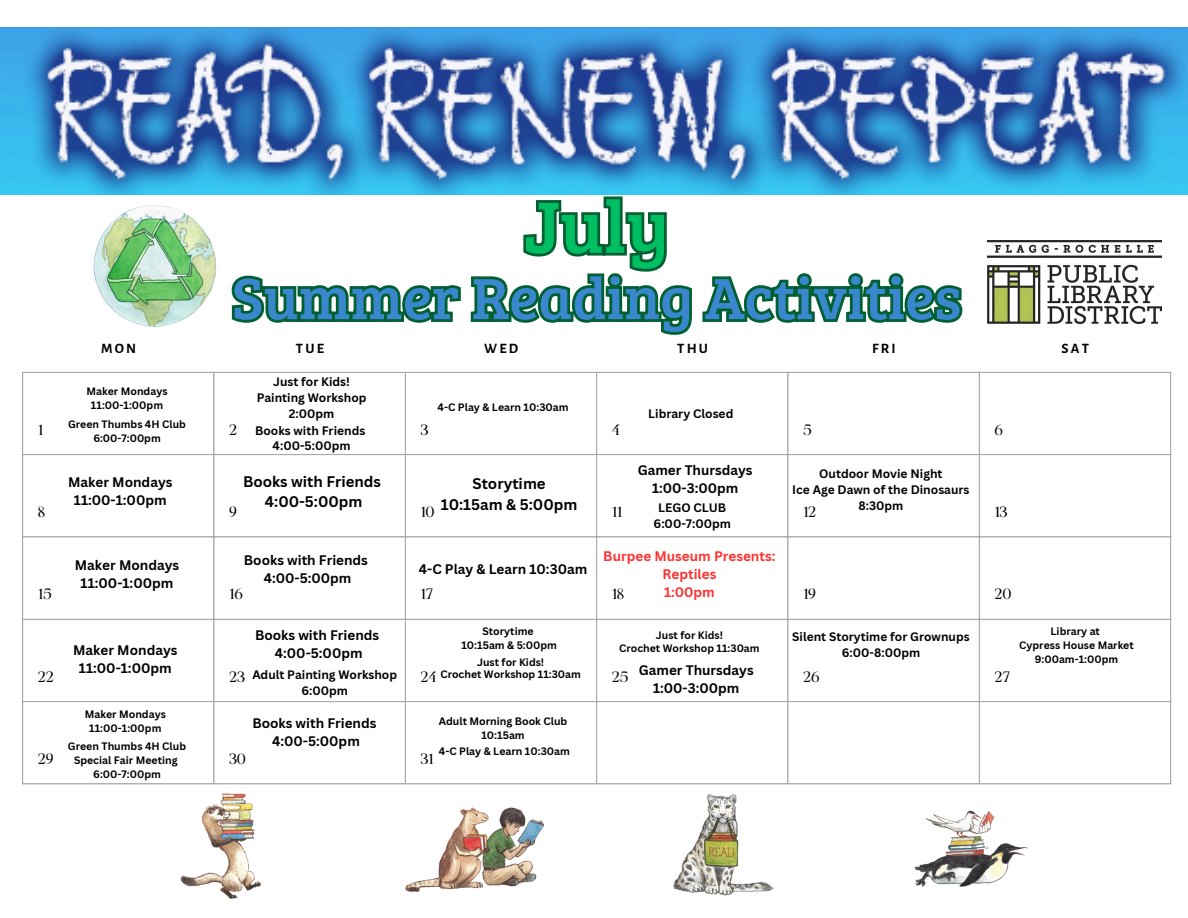
<style>
.page{position:relative;width:1188px;height:918px;background:#fff}
.page>*{position:absolute;margin:0;border:0;box-sizing:border-box;transform-origin:0 0}
.t1{font:75px "Bree Serif";color:#00bf63}
.t2{font:60.15px "Bree Serif";color:#3b87ce}
.t3{font:700 15px/20.2px "Canva Sans";color:#000;text-align:center}
.t4{font:14.4px "Maharlika";color:#000001}
.t5{font:700 14.4px "Alegreya Sans";letter-spacing:.15em;color:#000001}
.t6{font:700 13.5px/18px "Canva Sans";color:#000;text-align:center}
.t7{font:700 13.5px/18px "Canva Sans";color:#ff3131;text-align:center}
.t8{font:700 12px/15.9px "Canva Sans";color:#000;text-align:center}
.t9{font:700 10.5px "Canva Sans";color:#000}
</style>
<div class="page">
<hr style="left:22px;top:373px;width:1px;height:410px;background:#a6a6a6">
<hr style="left:214px;top:373px;width:1px;height:410px;background:#a6a6a6">
<hr style="left:405px;top:373px;width:1px;height:410px;background:#a6a6a6">
<hr style="left:596px;top:373px;width:1px;height:410px;background:#a6a6a6">
<hr style="left:788px;top:373px;width:1px;height:410px;background:#a6a6a6">
<hr style="left:979px;top:373px;width:1px;height:410px;background:#a6a6a6">
<hr style="left:1170px;top:373px;width:1px;height:410px;background:#a6a6a6">
<hr style="left:22px;top:372px;width:1149px;height:1px;background:#a6a6a6">
<hr style="left:22px;top:454px;width:1149px;height:1px;background:#a6a6a6">
<hr style="left:22px;top:537px;width:1149px;height:1px;background:#a6a6a6">
<hr style="left:22px;top:619px;width:1149px;height:1px;background:#a6a6a6">
<hr style="left:22px;top:701px;width:1149px;height:1px;background:#a6a6a6">
<hr style="left:22px;top:783px;width:1149px;height:1px;background:#a6a6a6">
<img style="left:0;top:28px;width:1188px;height:166px">
<img style="left:93px;top:205px;width:124px;height:122px">
<img style="left:180px;top:793px;width:82px;height:106px">
<img style="left:404px;top:784px;width:142px;height:108px">
<img style="left:673px;top:794px;width:101px;height:102px">
<img style="left:914px;top:810px;width:114px;height:77px">
<svg style="left:521px;top:194px;width:149px;height:75px"></svg>
<svg style="left:231px;top:269px;width:732px;height:66px"></svg>
<img style="left:987px;top:241px;width:175px;height:83px">
<p class="t1" style="left:524px;top:172px;width:147px">July</p>
<p class="t2" style="left:232px;top:254px;width:731px">Summer Reading Activities</p>
<p class="t5" style="left:101px;top:342px;width:37px">MON</p>
<h1 class="t5" style="left:296px;top:342px;width:30px">TUE</h1>
<p class="t5" style="left:484px;top:342px;width:36px">WED</p>
<p class="t5" style="left:677px;top:342px;width:32px">THU</p>
<p class="t5" style="left:872px;top:342px;width:25px">FRI</p>
<p class="t5" style="left:1062px;top:342px;width:29px">SAT</p>
<h4 class="t8" style="left:257px;top:374px;width:111px">Just for Kids!<br>Painting Workshop<br>2:00pm</h4>
<h4 class="t9" style="left:86px;top:384px;width:83px">Maker Mondays</h4>
<h4 class="t9" style="left:91px;top:398px;width:74px">11:00-1:00pm</h4>
<h2 class="t9" style="left:438px;top:400px;width:133px">4-C Play &amp; Learn 10:30am</h2>
<p class="t8" style="left:648px;top:406px;width:87px">Library Closed</p>
<h2 class="t9" style="left:68px;top:416px;width:119px">Green Thumbs 4H Club</h2>
<h3 class="t9" style="left:93px;top:430px;width:69px">6:00-7:00pm</h3>
<p class="t4" style="left:38px;top:424px;width:7px">1</p>
<p class="t4" style="left:229px;top:424px;width:10px">2</p>
<p class="t4" style="left:420px;top:424px;width:9px">3</p>
<p class="t4" style="left:612px;top:424px;width:9px">4</p>
<p class="t4" style="left:803px;top:424px;width:10px">5</p>
<p class="t4" style="left:994px;top:424px;width:10px">6</p>
<p class="t8" style="left:255px;top:422px;width:112px">Books with Friends<br>4:00-5:00pm</p>
<p class="t3" style="left:243px;top:471px;width:139px">Books with Friends<br>4:00-5:00pm</p>
<p class="t6" style="left:638px;top:461px;width:116px">Gamer Thursdays<br>1:00-3:00pm</p>
<h2 class="t8" style="left:792px;top:466px;width:179px">Outdoor Movie Night<br>Ice Age Dawn of the Dinosaurs<br>8:30pm</h2>
<h2 class="t6" style="left:68px;top:473px;width:106px">Maker Mondays<br>11:00-1:00pm</h2>
<h4 class="t3" style="left:441px;top:473px;width:138px">Storytime<br>10:15am &amp; 5:00pm</h4>
<p class="t8" style="left:654px;top:499px;width:79px">LEGO CLUB<br>6:00-7:00pm</p>
<p class="t4" style="left:38px;top:506px;width:9px">8</p>
<p class="t4" style="left:229px;top:506px;width:9px">9</p>
<p class="t4" style="left:420px;top:506px;width:16px">10</p>
<p class="t4" style="left:612px;top:506px;width:12px">11</p>
<p class="t4" style="left:803px;top:506px;width:15px">12</p>
<p class="t4" style="left:994px;top:506px;width:15px">13</p>
<h2 class="t7" style="left:603px;top:547px;width:174px">Burpee Museum Presents:<br>Reptiles<br>1:00pm</h2>
<p class="t6" style="left:244px;top:551px;width:126px">Books with Friends<br>4:00-5:00pm</p>
<h3 class="t6" style="left:75px;top:556px;width:106px">Maker Mondays<br>11:00-1:00pm</h3>
<h3 class="t6" style="left:419px;top:560px;width:170px">4-C Play &amp; Learn 10:30am</h3>
<p class="t4" style="left:38px;top:588px;width:15px">15</p>
<p class="t4" style="left:229px;top:588px;width:15px">16</p>
<p class="t4" style="left:420px;top:588px;width:14px">17</p>
<p class="t4" style="left:612px;top:588px;width:14px">18</p>
<p class="t4" style="left:803px;top:588px;width:15px">19</p>
<p class="t4" style="left:994px;top:588px;width:19px">20</p>
<p class="t9" style="left:482px;top:624px;width:53px">Storytime</p>
<p class="t9" style="left:461px;top:638px;width:97px">10:15am &amp; 5:00pm</p>
<h4 class="t6" style="left:255px;top:626px;width:126px">Books with Friends<br>4:00-5:00pm</h4>
<p class="t9" style="left:656px;top:628px;width:69px">Just for Kids!</p>
<p class="t9" style="left:619px;top:640px;width:142px">Crochet Workshop 11:30am</p>
<p class="t8" style="left:792px;top:628px;width:179px">Silent Storytime for Grownups<br>6:00-8:00pm</p>
<p class="t6" style="left:73px;top:641px;width:106px">Maker Mondays<br>11:00-1:00pm</p>
<p class="t9" style="left:85px;top:707px;width:83px">Maker Mondays</p>
<p class="t9" style="left:89px;top:721px;width:74px">11:00-1:00pm</p>
<p class="t9" style="left:477px;top:655px;width:69px">Just for Kids!</p>
<p class="t9" style="left:440px;top:667px;width:142px">Crochet Workshop 11:30am</p>
<h3 class="t6" style="left:639px;top:661px;width:116px">Gamer Thursdays<br>1:00-3:00pm</h3>
<p class="t8" style="left:252px;top:667px;width:146px">Adult Painting Workshop<br>6:00pm</p>
<p class="t4" style="left:38px;top:671px;width:18px">22</p>
<p class="t4" style="left:229px;top:671px;width:18px">23</p>
<p class="t4" style="left:420px;top:671px;width:17px">24</p>
<p class="t4" style="left:612px;top:671px;width:18px">25</p>
<p class="t4" style="left:803px;top:671px;width:18px">26</p>
<p class="t4" style="left:994px;top:671px;width:17px">27</p>
<p class="t9" style="left:439px;top:713px;width:130px">Adult Morning Book Club</p>
<p class="t9" style="left:481px;top:727px;width:45px">10:15am</p>
<h4 class="t6" style="left:252px;top:714px;width:126px">Books with Friends<br>4:00-5:00pm</h4>
<h2 class="t9" style="left:68px;top:739px;width:120px">Green Thumbs 4H Club</h2>
<p class="t9" style="left:74px;top:753px;width:105px">Special Fair Meeting</p>
<p class="t9" style="left:93px;top:767px;width:69px">6:00-7:00pm</p>
<h3 class="t9" style="left:439px;top:744px;width:133px">4-C Play &amp; Learn 10:30am</h3>
<p class="t4" style="left:38px;top:753px;width:17px">29</p>
<p class="t4" style="left:229px;top:753px;width:18px">30</p>
<p class="t4" style="left:420px;top:753px;width:15px">31</p>
<h3 class="t9" style="left:1051px;top:624px;width:51px">Library at</h3>
<p class="t9" style="left:1019px;top:638px;width:116px">Cypress House Market</p>
<h4 class="t9" style="left:1035px;top:652px;width:85px">9:00am-1:00pm</h4>
</div>
